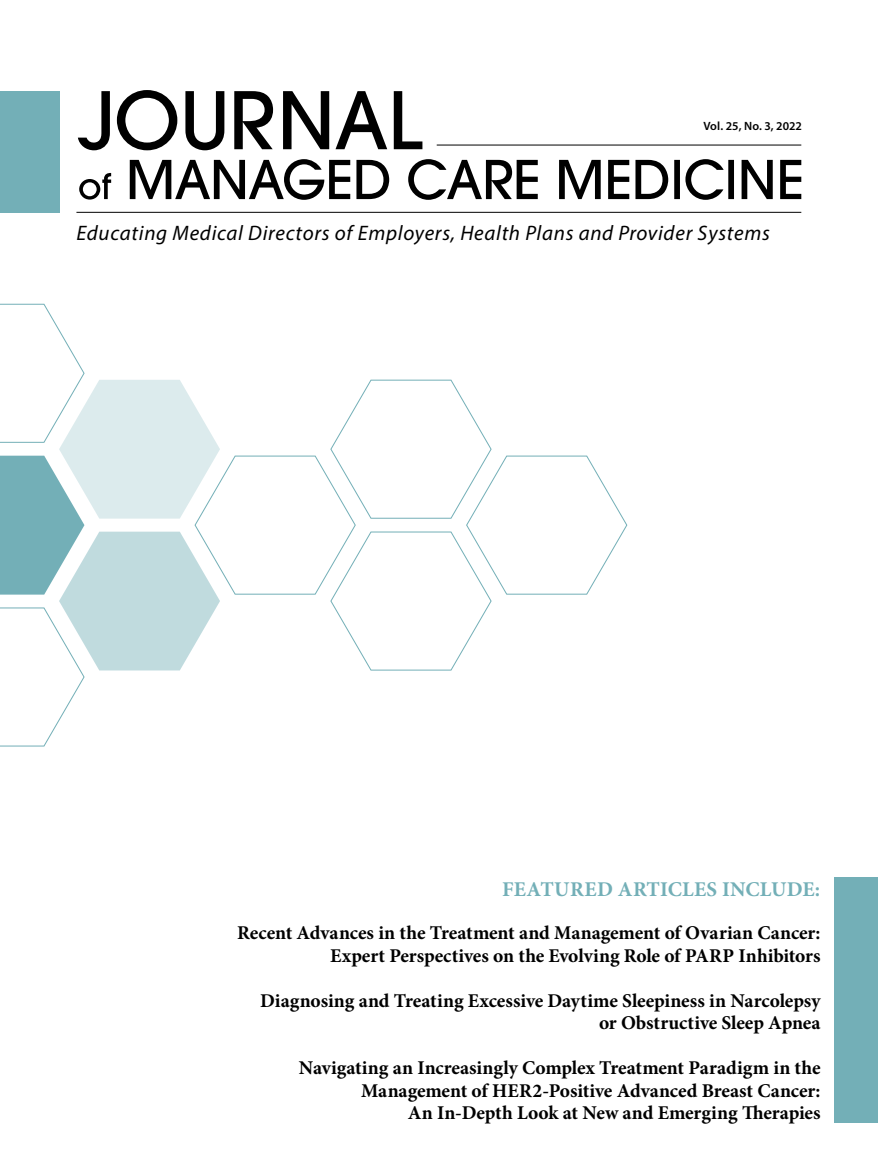
<style>
.page{position:relative;width:878px;height:1175px;background:#fff}
.page>*{position:absolute;margin:0;border:0;box-sizing:border-box;transform-origin:0 0}
.t1{font:italic 21px "Myriad Pro";letter-spacing:.035em;color:#000}
.t2{font:700 21px "Minion Pro";letter-spacing:.01em;color:#73afb7}
.t3{font:700 19.5px/22.5px "Minion Pro";letter-spacing:-.005em;color:#000;text-align:right}
.t4{font:600 12px "Myriad Pro";letter-spacing:.005em;color:#000}
</style>
<div class="page">
<div style="left:0;top:91px;width:60px;height:121px;background:#73afb7"></div>
<svg style="left:0;top:303px;width:627px;height:443px"></svg>
<svg style="left:79px;top:159px;width:722px;height:41px"></svg>
<svg style="left:78px;top:90px;width:344px;height:60px"></svg>
<hr style="left:436px;top:145px;width:365px;height:1px;background:#000">
<hr style="left:76px;top:212px;width:725px;height:1px;background:#000">
<div style="left:834px;top:877px;width:44px;height:246px;background:#73afb7"></div>
<p class="t4" style="left:703px;top:118px;width:100px">Vol. 25, No. 3, 2022</p>
<p class="t1" style="left:76px;top:220px;width:695px">Educating Medical Directors of Employers, Health Plans and Provider Systems</p>
<p class="t2" style="left:502px;top:874px;width:319px">FEATURED ARTICLES INCLUDE:</p>
<p class="t3" style="left:237px;top:921px;width:585px">Recent Advances in the Treatment and Management of Ovarian Cancer:<br>Expert Perspectives on the Evolving Role of PARP Inhibitors</p>
<p class="t3" style="left:260px;top:989px;width:562px">Diagnosing and Treating Excessive Daytime Sleepiness in Narcolepsy or Obstructive Sleep Apnea</p>
<p class="t3" style="left:299px;top:1056px;width:523px">Navigating an Increasingly Complex Treatment Paradigm in the<br>Management of HER2-Positive Advanced Breast Cancer:<br>An In-Depth Look at New and Emerging Therapies</p>
</div>
